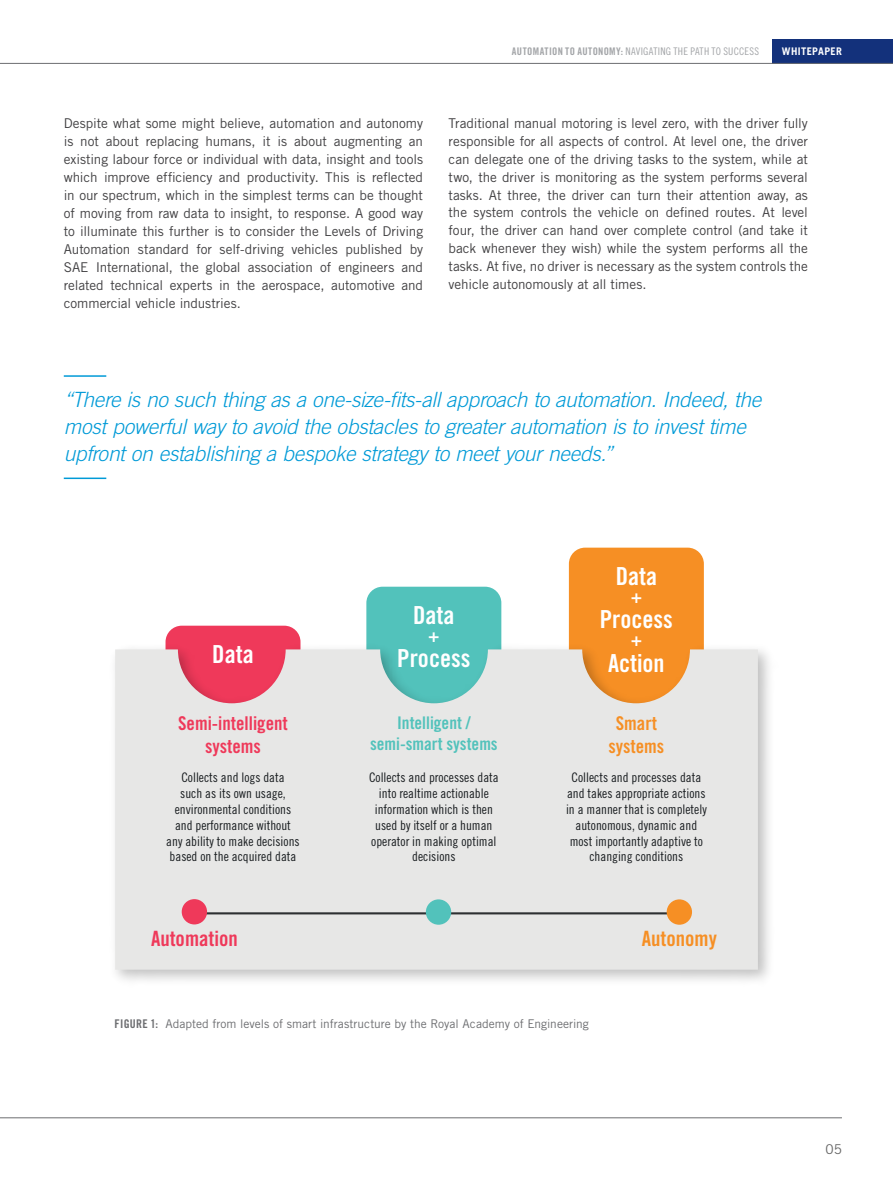
<style>
.page{position:relative;width:893px;height:1188px;background:#fff}
.page>*{position:absolute;margin:0;border:0;box-sizing:border-box;transform-origin:0 0}
.t1{font:24.9px "Trade Gothic LT Std Bd Cn 20";color:#fff}
.t2{font:21.15px "Trade Gothic LT Std Bd Cn 20";color:#ef395a}
.t3{font:21.15px "Trade Gothic LT Std Bd Cn 20";color:#f68f24}
.t4{font:italic 300 21px/27px "Trade Gothic LT Std";letter-spacing:-.015em;color:#009ad7}
.t5{font:19.05px/22.8px "Trade Gothic LT Std Bd Cn 20";color:#ef395a;text-align:center}
.t6{font:19.05px/22.8px "Trade Gothic LT Std Bd Cn 20";color:#f68f24;text-align:center}
.t7{font:19.05px "Trade Gothic LT Std Bd Cn 20";color:#fff}
.t8{font:17.4px/20.9px "Trade Gothic LT Std Bd Cn 20";color:#52c2bb;text-align:center}
.t9{font:13.5px/18px "Trade Gothic LT Std";letter-spacing:-.005em;color:#414042;text-align:justify}
.t10{font:13.5px "Trade Gothic LT Std";color:#666}
.t11{font:13.2px/15.9px "Trade Gothic LT Std Cn 18";color:#191d20;text-align:center}
.t12{font:12px "Trade Gothic LT Std";color:#6d6e71}
.t13{font:10.5px "Trade Gothic LT Std Cn 18";letter-spacing:.02em;color:#a3a5a8}
.t14{font:700 10.5px "Trade Gothic LT Std";letter-spacing:.035em;color:#fff}
.s1{font-family:"Trade Gothic LT Std Bd Cn 20"}
</style>
<div class="page">
<div style="left:772px;top:39px;width:121px;height:24px;background:#13317b"></div>
<hr style="left:0;top:63px;width:893px;height:1px;background:#6d6e71">
<hr style="left:0;top:1118px;width:842px;height:1px;background:#6d6e71">
<div style="left:366px;top:587px;width:135px;height:277px;background:#52c2bb;border-radius:16px"></div>
<div style="left:569px;top:548px;width:135px;height:277px;background:#f68f24;border-radius:16px"></div>
<div style="left:166px;top:626px;width:134px;height:277px;background:#ef395a;border-radius:16px"></div>
<img style="left:116px;top:639px;width:653px;height:342px">
<svg style="left:115px;top:649px;width:643px;height:321px;background:#e3dfdd"></svg>
<hr style="left:197px;top:912px;width:493px;height:2px;background:#2d3032">
<div style="left:182px;top:899px;width:25px;height:25px;background:#ef395a;border-radius:50%"></div>
<div style="left:426px;top:899px;width:25px;height:26px;background:#52c2bb;border-radius:50%"></div>
<div style="left:667px;top:899px;width:25px;height:26px;background:#f68f24;border-radius:50%"></div>
<hr style="left:64px;top:375px;width:42px;height:2px;background:#009ad7">
<hr style="left:64px;top:478px;width:42px;height:1px;background:#009ad7">
<p class="t13" style="left:512px;top:45px;width:249px"><span class="s1">AUTOMATION TO AUTONOMY:</span> NAVIGATING THE PATH TO SUCCESS</p>
<p class="t14" style="left:782px;top:45px;width:62px">WHITEPAPER</p>
<p class="t9" style="left:64px;top:114px;width:361px">Despite what some might believe, automation and autonomy is not about replacing humans, it is about augmenting an existing labour force or individual with data, insight and tools which improve efficiency and productivity. This is reflected in our spectrum, which in the simplest terms can be thought of moving from raw data to insight, to response. A good way to illuminate this further is to consider the Levels of Driving Automation standard for self-driving vehicles published by SAE International, the global association of engineers and related technical experts in the aerospace, automotive and commercial vehicle industries.</p>
<p class="t9" style="left:449px;top:114px;width:361px">Traditional manual motoring is level zero, with the driver fully responsible for all aspects of control. At level one, the driver can delegate one of the driving tasks to the system, while at two, the driver is monitoring as the system performs several tasks. At three, the driver can turn their attention away, as the system controls the vehicle on defined routes. At level four, the driver can hand over complete control (and take it back whenever they wish) while the system performs all the tasks. At five, no driver is necessary as the system controls the vehicle autonomously at all times.</p>
<h3 class="t4" style="left:64px;top:386px;width:699px">“There is no such thing as a one-size-fits-all approach to automation. Indeed, the most powerful way to avoid the obstacles to greater automation is to invest time upfront on establishing a bespoke strategy to meet your needs.”</h3>
<h1 class="t1" style="left:212px;top:639px;width:43px">Data</h1>
<h1 class="t1" style="left:413px;top:600px;width:43px">Data</h1>
<h3 class="t7" style="left:428px;top:624px;width:13px">+</h3>
<h1 class="t1" style="left:397px;top:643px;width:75px">Process</h1>
<h1 class="t1" style="left:616px;top:561px;width:43px">Data</h1>
<h3 class="t7" style="left:631px;top:585px;width:13px">+</h3>
<h1 class="t1" style="left:600px;top:604px;width:75px">Process</h1>
<h3 class="t7" style="left:631px;top:628px;width:13px">+</h3>
<h1 class="t1" style="left:608px;top:648px;width:58px">Action</h1>
<h3 class="t5" style="left:178px;top:712px;width:111px">Semi-intelligent systems</h3>
<p class="t8" style="left:370px;top:712px;width:129px">Intelligent / semi-smart systems</p>
<h3 class="t6" style="left:608px;top:712px;width:57px">Smart systems</h3>
<p class="t11" style="left:166px;top:769px;width:135px">Collects and logs data<br>such as its own usage, environmental conditions and performance without any ability to make decisions based on the acquired data</p>
<p class="t11" style="left:369px;top:769px;width:131px">Collects and processes data into realtime actionable information which is then used by itself or a human operator in making optimal decisions</p>
<p class="t11" style="left:566px;top:769px;width:142px">Collects and processes data and takes appropriate actions in a manner that is completely autonomous, dynamic and most importantly adaptive to changing conditions</p>
<h2 class="t2" style="left:151px;top:926px;width:88px">Automation</h2>
<h2 class="t3" style="left:642px;top:926px;width:77px">Autonomy</h2>
<p class="t12" style="left:115px;top:1016px;width:476px"><span class="s1">FIGURE 1:</span> Adapted from levels of smart infrastructure by the Royal Academy of Engineering</p>
<p class="t10" style="left:825px;top:1141px;width:18px">05</p>
</div>
